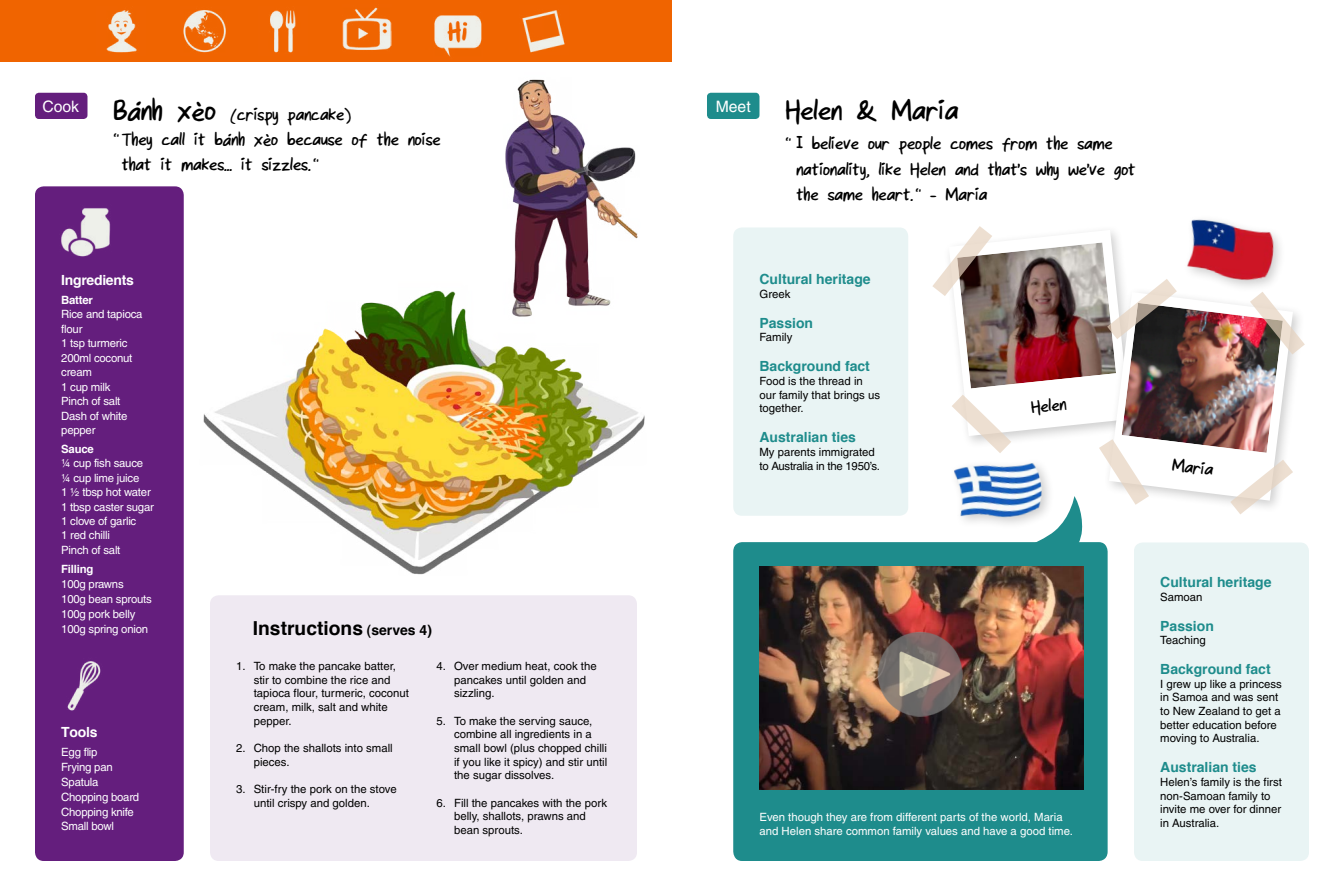
<style>
.page{position:relative;width:1344px;height:896px;background:#fff}
.page>*{position:absolute;margin:0;border:0;box-sizing:border-box;transform-origin:0 0}
.t1{font:35px "My Script Font bold";color:#000}
.t2{font:21.88px/25.4px "My Script Font bold";color:#000}
.t3{font:21.53px "My Script Font bold";color:#000}
.t4{font:700 19.25px "Helvetica";color:#000}
.t5{font:15.75px "Helvetica";color:#fff}
.t6{font:700 14px "Helvetica";color:#1e8c8c}
.t7{font:700 14px "Helvetica";letter-spacing:-.02em;color:#fff}
.t8{font:11.38px/13.7px "Helvetica";color:#000}
.t9{font:11.38px/14.4px "Helvetica";letter-spacing:-.02em;color:#fff}
.t10{font:11.38px/14px "Helvetica";color:#fff}
.t11{font:700 11.38px "Helvetica";letter-spacing:-.02em;color:#fff}
.s1{font-size:35px}
.s2{font-size:14px}
.s3{font-family:"Nightingale";font-weight:700}
</style>
<div class="page">
<div style="left:0;top:0;width:672px;height:61px;background:#f06400"></div>
<img style="left:106px;top:10px;width:31px;height:43px">
<img style="left:434px;top:15px;width:48px;height:42px">
<img style="left:183px;top:10px;width:43px;height:43px">
<img style="left:522px;top:10px;width:43px;height:43px">
<img style="left:270px;top:10px;width:26px;height:43px">
<img style="left:342px;top:7px;width:49px;height:43px">
<div style="left:733px;top:228px;width:175px;height:288px;background:#e9f4f4;border-radius:9px"></div>
<div style="left:1134px;top:542px;width:175px;height:319px;background:#e9f4f4;border-radius:9px"></div>
<div style="left:707px;top:93px;width:52px;height:26px;background:#1e8c8c;border-radius:4px"></div>
<img style="left:932px;top:226px;width:373px;height:319px">
<div style="left:733px;top:542px;width:375px;height:319px;background:#1e8c8c;border-radius:9px"></div>
<img style="left:760px;top:566px;width:324px;height:223px">
<div style="left:1182px;top:214px;width:105px;height:80px;background:#fff"></div>
<img style="left:1178px;top:219px;width:102px;height:70px">
<div style="left:949px;top:458px;width:106px;height:72px;background:#fff"></div>
<img style="left:946px;top:455px;width:103px;height:71px">
<div style="left:35px;top:93px;width:52px;height:26px;background:#641e7d;border-radius:4px"></div>
<img style="left:203px;top:290px;width:442px;height:285px">
<div style="left:210px;top:595px;width:427px;height:139px;background:#efe9f2;border-radius:9px"></div>
<div style="left:210px;top:635px;width:427px;height:226px;background:#efe9f2;border-radius:9px"></div>
<div style="left:35px;top:186px;width:149px;height:675px;background:#641e7d;border-radius:9px"></div>
<img style="left:61px;top:208px;width:50px;height:49px">
<img style="left:67px;top:661px;width:34px;height:50px">
<img style="left:482px;top:79px;width:163px;height:244px">
<img style="left:875px;top:628px;width:91px;height:91px">
<h3 class="t5" style="left:42px;top:97px;width:38px">Cook</h3>
<h2 class="t2" style="left:114px;top:101px;width:239px"><span class="s1">Bánh xèo</span> (crispy pancake)</h2>
<h2 class="t2" style="left:114px;top:127px;width:328px">“ They call it bánh xèo because of the noise</h2>
<h2 class="t2" style="left:122px;top:152px;width:198px">that it makes... it sizzles. “</h2>
<p class="t7" style="left:61px;top:271px;width:74px">Ingredients</p>
<p class="t11" style="left:61px;top:293px;width:33px">Batter</p>
<p class="t9" style="left:61px;top:307px;width:83px">Rice and tapioca flour<br>1 tsp turmeric<br>200ml coconut cream<br>1 cup milk<br>Pinch of salt<br>Dash of white pepper</p>
<p class="t11" style="left:61px;top:442px;width:34px">Sauce</p>
<p class="t9" style="left:61px;top:456px;width:94px">¼ cup fish sauce ¼ cup lime juice<br>1 ½ tbsp hot water<br>1 tbsp caster sugar<br>1 clove of garlic<br>1 red chilli<br>Pinch of salt</p>
<p class="t11" style="left:61px;top:562px;width:34px">Filling</p>
<p class="t9" style="left:61px;top:577px;width:92px;line-height:14.9px">100g prawns<br>100g bean sprouts<br>100g pork belly<br>100g spring onion</p>
<p class="t7" style="left:61px;top:723px;width:38px">Tools</p>
<p class="t9" style="left:61px;top:745px;width:79px;line-height:14.9px">Egg flip<br>Frying pan<br>Spatula<br>Chopping board<br>Chopping knife<br>Small bowl</p>
<h3 class="t4" style="left:253px;top:616px;width:181px">Instructions <span class="s2">(serves 4)</span></h3>
<p class="t8" style="left:254px;top:659px;width:157px;text-indent:-17px">1. To make the pancake batter, stir to combine the rice and tapioca flour, turmeric, coconut cream, milk, salt and white pepper.</p>
<p class="t8" style="left:254px;top:741px;width:141px;text-indent:-17px">2. Chop the shallots into small pieces.</p>
<p class="t8" style="left:254px;top:782px;width:144px;text-indent:-17px">3. Stir-fry the pork on the stove until crispy and golden.</p>
<p class="t8" style="left:454px;top:659px;width:144px;text-indent:-17px">4. Over medium heat, cook the pancakes until golden and sizzling.</p>
<p class="t8" style="left:454px;top:714px;width:155px;text-indent:-17px">5. To make the serving sauce, combine all ingredients in a small bowl (plus chopped chilli if you like it spicy) and stir until the sugar dissolves.</p>
<p class="t8" style="left:454px;top:796px;width:154px;text-indent:-17px">6. Fill the pancakes with the pork belly, shallots, prawns and bean sprouts.</p>
<h3 class="t5" style="left:716px;top:97px;width:37px">Meet</h3>
<h1 class="t1" style="left:786px;top:93px;width:174px">Helen &amp; Maria</h1>
<h2 class="t2" style="left:796px;top:131px;width:341px;text-indent:-11px">“ <span class="s3">I</span> believe our people comes from the same nationality, like Helen and that's why we've got the same heart. “ - Maria</h2>
<p class="t6" style="left:760px;top:270px;width:113px">Cultural heritage</p>
<p class="t8" style="left:760px;top:287px;width:32px">Greek</p>
<p class="t6" style="left:760px;top:314px;width:55px">Passion</p>
<p class="t8" style="left:759px;top:331px;width:34px">Family</p>
<p class="t6" style="left:760px;top:358px;width:112px">Background fact</p>
<p class="t8" style="left:760px;top:374px;width:122px">Food is the thread in our family that brings us together.</p>
<p class="t6" style="left:760px;top:428px;width:98px">Australian ties</p>
<p class="t8" style="left:760px;top:445px;width:122px">My parents immigrated to Australia in the 1950’s.</p>
<h3 class="t3" style="left:1030px;top:397px;width:36px;rotate:-6deg">Helen</h3>
<h3 class="t3" style="left:1174px;top:454px;width:42px;rotate:7deg">Maria</h3>
<p class="t10" style="left:760px;top:810px;width:315px">Even though they are from different parts of the world, Maria and Helen share common family values and have a good time.</p>
<p class="t6" style="left:1160px;top:573px;width:113px">Cultural heritage</p>
<p class="t8" style="left:1160px;top:590px;width:44px">Samoan</p>
<p class="t6" style="left:1160px;top:617px;width:55px">Passion</p>
<p class="t8" style="left:1160px;top:633px;width:47px">Teaching</p>
<p class="t6" style="left:1160px;top:660px;width:112px">Background fact</p>
<p class="t8" style="left:1160px;top:677px;width:123px">I grew up like a princess in Samoa and was sent to New Zealand to get a better education before moving to Australia.</p>
<p class="t6" style="left:1160px;top:759px;width:98px">Australian ties</p>
<p class="t8" style="left:1160px;top:775px;width:123px">Helen’s family is the first non-Samoan family to invite me over for dinner in Australia.</p>
</div>
